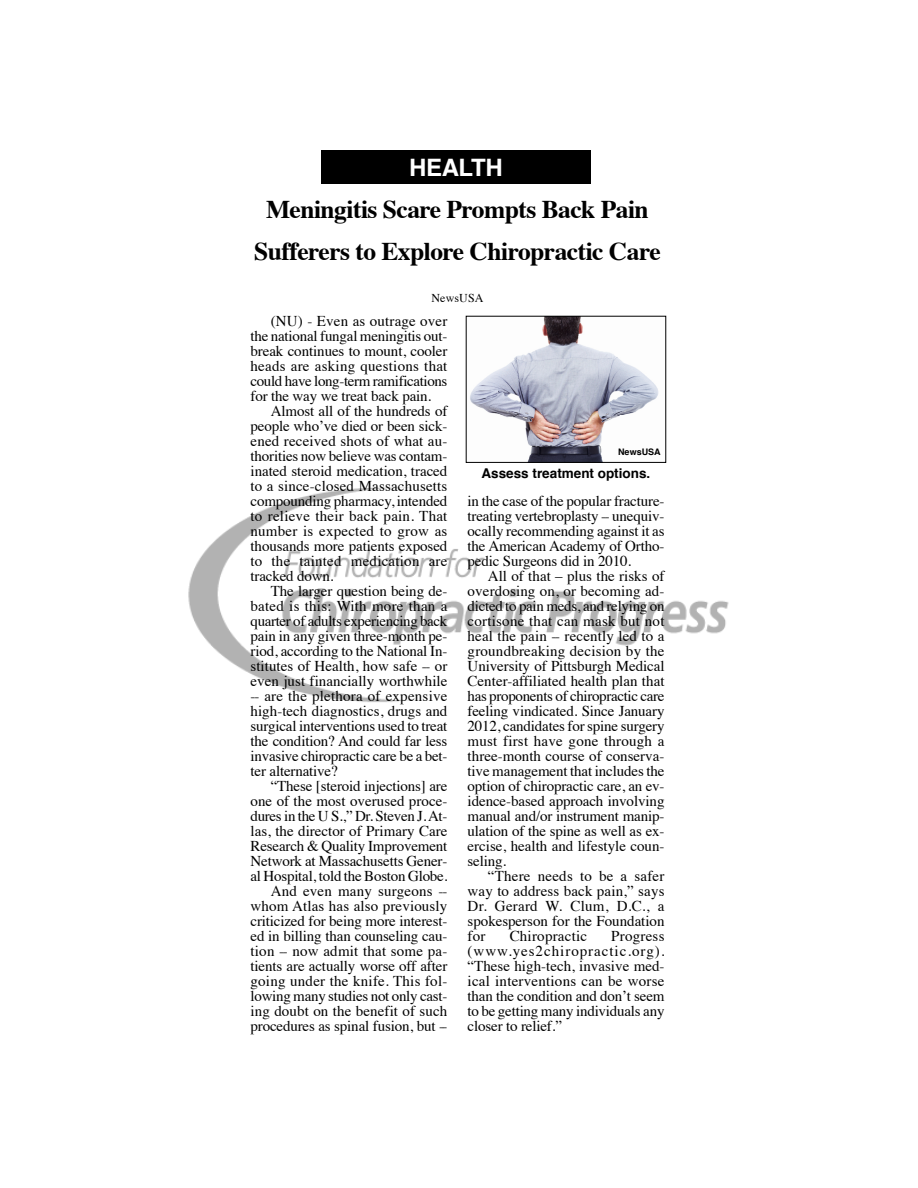
<style>
.page{position:relative;width:918px;height:1188px;background:#fff}
.page>*{position:absolute;margin:0;border:0;box-sizing:border-box;transform-origin:0 0}
.t1{font:700 25.5px/42px "Times";letter-spacing:-.02em;color:#000;text-align:center}
.t2{font:700 24px "Helvetica";letter-spacing:-.015em;color:#fff}
.t3{font:15px/15px "Times";letter-spacing:-.01em;color:#000;text-align:justify}
.t4{font:15px "Times";letter-spacing:.015em;color:#000}
.t5{font:700 13.5px "Helvetica";color:#000}
.t6{font:12px "Times";letter-spacing:.01em;color:#000}
.t7{font:700 9px "Helvetica";color:#000}
</style>
<div class="page">
<div style="left:321px;top:151px;width:270px;height:33px;background:#000"></div>
<img style="left:188px;top:315px;width:541px;height:387px">
<h2 class="t2" style="left:409px;top:157px;width:95px">HeAltH</h2>
<h1 class="t1" style="left:254px;top:191px;width:408px">Meningitis Scare Prompts Back Pain<br>Sufferers to Explore Chiropractic Care</h1>
<p class="t6" style="left:431px;top:293px;width:54px">NewsUSA</p>
<p class="t3" style="left:251px;top:315px;width:198px;text-indent:20px">(NU) - Even as outrage over the national fungal meningitis out&shy;break continues to mount, cooler heads are asking questions that could have long-term ramifications for the way we treat back pain.</p>
<p class="t3" style="left:251px;top:405px;width:198px;text-indent:20px">Almost all of the hundreds of people who’ve died or been sick&shy;ened received shots of what au&shy;thorities now believe was contam&shy;inated steroid medication, traced to a since-closed Massachusetts compounding pharmacy, intended to relieve their back pain. That number is expected to grow as thousands more patients exposed to the tainted medication are tracked down.</p>
<p class="t3" style="left:251px;top:585px;width:198px;text-indent:20px">The larger question being de&shy;bated is this: With more than a quarter of adults experiencing back pain in any given three-month pe&shy;riod, according to the National In&shy;stitutes of Health, how safe -- or even just financially worthwhile -- are the plethora of expensive high-tech diagnostics, drugs and surgical interventions used to treat the condition? And could far less invasive chiropractic care be a bet&shy;ter alternative?</p>
<p class="t3" style="left:251px;top:780px;width:198px;text-align:right">“These [steroid injections] are one of the most overused proce&shy;dures in the U S.,” Dr. Steven J.At&shy;las, the director of Primary Care<br>Research &amp; Quality Improvement<br>Network at Massachusetts Gener&shy;al Hospital, told the Boston Globe.<br>And even many surgeons -- whom Atlas has also previously criticized for being more interest&shy;ed in billing than counseling cau&shy;tion -- now admit that some pa&shy;tients are actually worse off after going under the knife. This fol&shy;lowing many studies not only cast&shy;ing doubt on the benefit of such procedures as spinal fusion, but --</p>
<p class="t7" style="left:618px;top:448px;width:44px">NewsUSA</p>
<p class="t5" style="left:482px;top:468px;width:170px">Assess treatment options.</p>
<p class="t3" style="left:468px;top:495px;width:198px">in the case of the popular fracture&shy;treating vertebroplasty -- unequiv&shy;ocally recommending against it as the American Academy of Ortho&shy;pedic Surgeons did in 2010.</p>
<p class="t3" style="left:468px;top:570px;width:198px;text-indent:20px">All of that – plus the risks of overdosing on, or becoming ad&shy;dicted to pain meds, and relying on cortisone that can mask but not heal the pain -- recently led to a groundbreaking decision by the University of Pittsburgh Medical Center-affiliated health plan that has proponents of chiropractic care feeling vindicated. Since January 2012, candidates for spine surgery must first have gone through a three-month course of conserva&shy;tive management that includes the option of chiropractic care, an ev&shy;idence-based approach involving manual and/or instrument manip&shy;ulation of the spine as well as ex&shy;ercise, health and lifestyle coun&shy;seling.</p>
<p class="t3" style="left:468px;top:870px;width:198px;text-indent:20px">“There needs to be a safer way to address back pain,” says Dr. Gerard W. Clum, D.C., a spokesperson for the Foundation for</p>
<p class="t4" style="left:510px;top:930px;width:79px">Chiropractic</p>
<p class="t3" style="left:468px;top:930px;width:198px;text-indent:144px">Progress (www.yes2chiropractic.org). “These high-tech, invasive med&shy;ical interventions can be worse than the condition and don’t seem to be getting many individuals any closer to relief.”</p>
</div>
